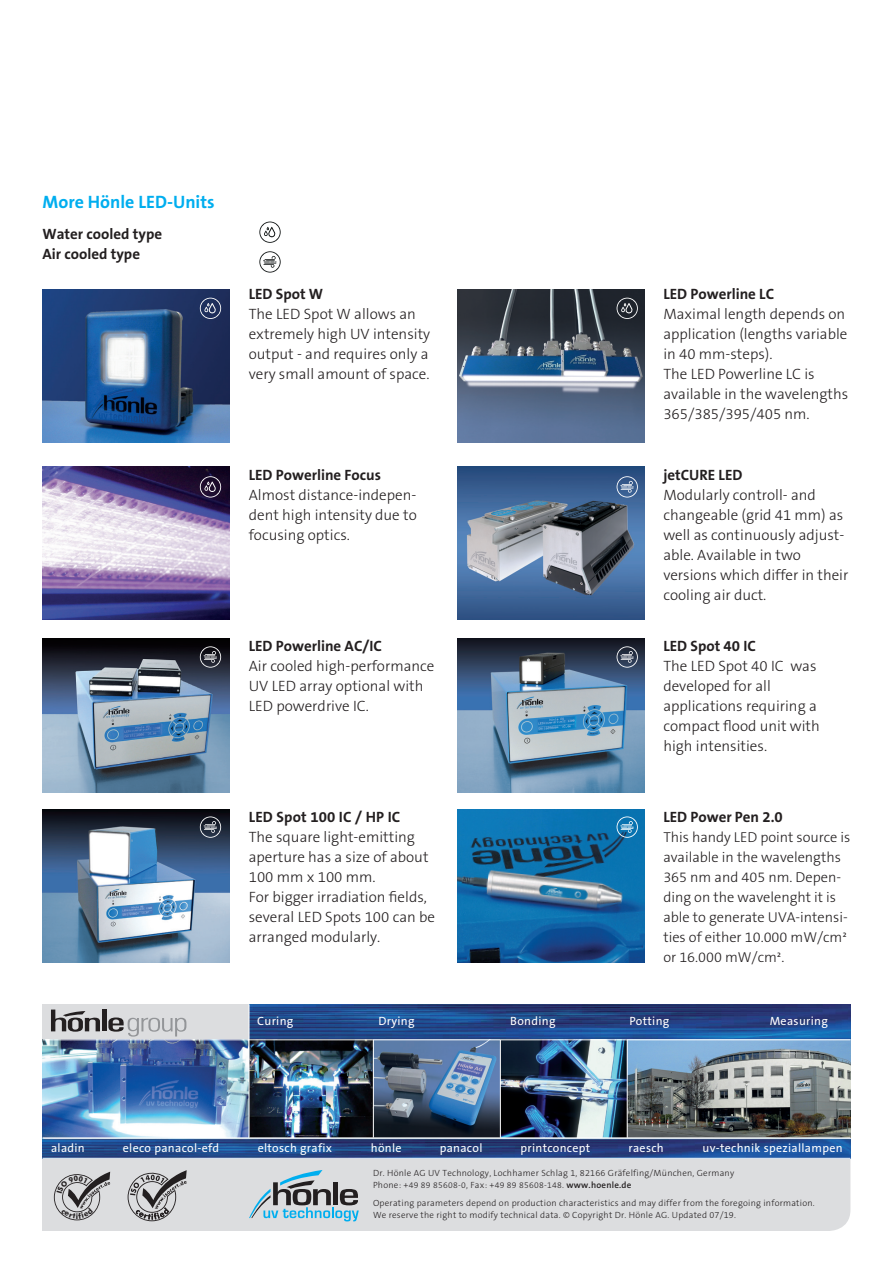
<style>
.page{position:relative;width:893px;height:1263px;background:#fff}
.page>*{position:absolute;margin:0;border:0;box-sizing:border-box;transform-origin:0 0}
.t1{font:700 18px "The Sans B7";color:#00aeef}
.t2{font:300 15px/20.1px "The Sans B3";color:#231f20}
.t3{font:700 15px/20.1px "The Sans B7";color:#231f20}
.t4{font:300 14.4px/20.1px "The Sans B3";color:#231f20}
.t5{font:12px "The Sans B5 Plain";letter-spacing:.025em;color:#fff}
.t6{font:300 9px/12px "The Sans B3";letter-spacing:.025em;color:#231f20}
.t7{font:300 8.55px "The Sans B3";letter-spacing:.035em;color:#231f20}
.t8{font:700 7.65px "Futura BT";color:#231f20}
.s1{font-size:9px}
.s2{font-family:"The Sans B6";font-weight:600;font-size:9px}
</style>
<div class="page">
<img style="left:457px;top:467px;width:187px;height:153px">
<img style="left:457px;top:289px;width:187px;height:153px">
<img style="left:43px;top:289px;width:187px;height:153px">
<img style="left:43px;top:467px;width:187px;height:153px">
<img style="left:43px;top:639px;width:187px;height:153px">
<img style="left:43px;top:809px;width:187px;height:153px">
<img style="left:457px;top:809px;width:187px;height:153px">
<svg style="left:259px;top:222px;width:22px;height:21px"></svg>
<svg style="left:200px;top:298px;width:21px;height:21px"></svg>
<svg style="left:200px;top:476px;width:21px;height:21px"></svg>
<svg style="left:200px;top:646px;width:21px;height:22px"></svg>
<svg style="left:200px;top:816px;width:21px;height:22px"></svg>
<svg style="left:617px;top:816px;width:21px;height:22px"></svg>
<svg style="left:617px;top:298px;width:21px;height:21px"></svg>
<svg style="left:259px;top:251px;width:22px;height:22px"></svg>
<img style="left:457px;top:639px;width:187px;height:153px">
<svg style="left:617px;top:646px;width:21px;height:22px"></svg>
<svg style="left:617px;top:476px;width:21px;height:21px"></svg>
<div style="left:43px;top:1004px;width:767px;height:137px;background:#dcdddf"></div>
<div style="left:43px;top:1110px;width:807px;height:121px;background:#dcdddf;border-radius:21px"></div>
<div style="left:43px;top:1110px;width:717px;height:121px;background:#dcdddf"></div>
<div style="left:102px;top:1009px;width:5px;height:22px;background:#231f20"></div>
<svg style="left:108px;top:1017px;width:78px;height:19px"></svg>
<svg style="left:51px;top:1009px;width:49px;height:23px"></svg>
<img style="left:250px;top:1004px;width:600px;height:129px">
<svg style="left:249px;top:1170px;width:109px;height:51px"></svg>
<img style="left:43px;top:1133px;width:807px;height:25px">
<img style="left:43px;top:1040px;width:212px;height:97px">
<hr style="left:43px;top:1039px;width:807px;height:1px;background:#fff">
<hr style="left:43px;top:1137px;width:807px;height:1px;background:#fff">
<hr style="left:249px;top:1004px;width:1px;height:133px;background:#fff">
<hr style="left:373px;top:1040px;width:1px;height:97px;background:#fff">
<hr style="left:500px;top:1040px;width:1px;height:97px;background:#fff">
<hr style="left:627px;top:1040px;width:1px;height:98px;background:#fff">
<hr style="left:43px;top:1158px;width:807px;height:1px;background:#fff">
<svg style="left:128px;top:1170px;width:59px;height:51px"></svg>
<svg style="left:54px;top:1172px;width:56px;height:48px"></svg>
<p class="t1" style="left:43px;top:193px;width:174px">More Hönle LED-Units</p>
<p class="t3" style="left:43px;top:224px;width:121px">Water cooled type<br>Air cooled type</p>
<p class="t3" style="left:249px;top:284px;width:76px">LED Spot W</p>
<p class="t2" style="left:249px;top:304px;width:183px">The LED Spot W allows an extremely high UV intensity output - and requires only a very small amount of space.</p>
<p class="t3" style="left:663px;top:284px;width:112px">LED Powerline LC</p>
<p class="t2" style="left:663px;top:304px;width:186px">Maximal length depends on application (lengths variable in 40 mm-steps).<br>The LED Powerline LC is available in the wavelengths<br>365/385/395/405 nm.</p>
<p class="t3" style="left:249px;top:465px;width:134px">LED Powerline Focus</p>
<p class="t2" style="left:249px;top:485px;width:170px;text-align:justify">Almost distance-indepen&shy;dent high intensity due to focusing optics.</p>
<p class="t3" style="left:249px;top:636px;width:135px">LED Powerline AC/IC</p>
<p class="t2" style="left:249px;top:656px;width:187px">Air cooled high-performance<br>UV LED array optional with<br>LED powerdrive IC.</p>
<p class="t3" style="left:663px;top:465px;width:81px">jetCURE LED</p>
<p class="t2" style="left:663px;top:485px;width:187px">Modularly controll- and changeable (grid 41 mm) as well as continuously adjust&shy;able. Available in two versions which differ in their cooling air duct.</p>
<p class="t3" style="left:663px;top:636px;width:94px">LED Spot 40 IC</p>
<p class="t2" style="left:663px;top:656px;width:158px">The LED Spot 40 IC was developed for all applications requiring a compact flood unit with high intensities.</p>
<p class="t3" style="left:249px;top:807px;width:153px">LED Spot 100 IC / HP IC</p>
<p class="t2" style="left:249px;top:827px;width:188px">The square light-emitting aperture has a size of about<br>100 mm x 100 mm.<br>For bigger irradiation fields, several LED Spots 100 can be arranged modularly.</p>
<p class="t3" style="left:663px;top:807px;width:121px">LED Power Pen 2.0</p>
<p class="t4" style="left:663px;top:827px;width:189px">This handy LED point source is available in the wavelengths<br>365 nm and 405 nm. Depen&shy;ding on the wavelenght it is able to generate UVA-intensi&shy;ties of either 10.000 mW/cm² or 16.000 mW/cm².</p>
<p class="t5" style="left:257px;top:1015px;width:38px">Curing</p>
<p class="t5" style="left:510px;top:1015px;width:47px">Bonding</p>
<p class="t5" style="left:629px;top:1015px;width:42px">Potting</p>
<p class="t5" style="left:770px;top:1015px;width:60px">Measuring</p>
<p class="t5" style="left:378px;top:1015px;width:38px">Drying</p>
<p class="t5" style="left:51px;top:1142px;width:35px">aladin</p>
<p class="t5" style="left:123px;top:1142px;width:98px">eleco panacol-efd</p>
<p class="t5" style="left:258px;top:1142px;width:76px">eltosch grafix</p>
<p class="t5" style="left:371px;top:1142px;width:32px">hönle</p>
<p class="t5" style="left:440px;top:1142px;width:44px">panacol</p>
<p class="t5" style="left:520px;top:1142px;width:71px">printconcept</p>
<p class="t5" style="left:628px;top:1142px;width:37px">raesch</p>
<p class="t5" style="left:702px;top:1141px;width:142px">uv-technik speziallampen</p>
<p class="t8" style="left:76px;top:1211px;width:4px">i</p>
<p class="t6" style="left:373px;top:1168px;width:363px">Dr. Hönle AG UV Technology, Lochhamer Schlag 1, 82166 Gräfelfing/München, Germany</p>
<p class="t7" style="left:373px;top:1181px;width:260px"><span class="s1">Phone: +</span>49 89 85608-0<span class="s1">, Fax: +</span>49 89 85608-148<span class="s1">.</span> <span class="s2">www.hoenle.de</span></p>
<p class="t6" style="left:373px;top:1198px;width:443px">Operating parameters depend on production characteristics and may differ from the foregoing information.<br>We reserve the right to modify technical data. © Copyright Dr. Hönle AG. Updated 07/19.</p>
</div>
